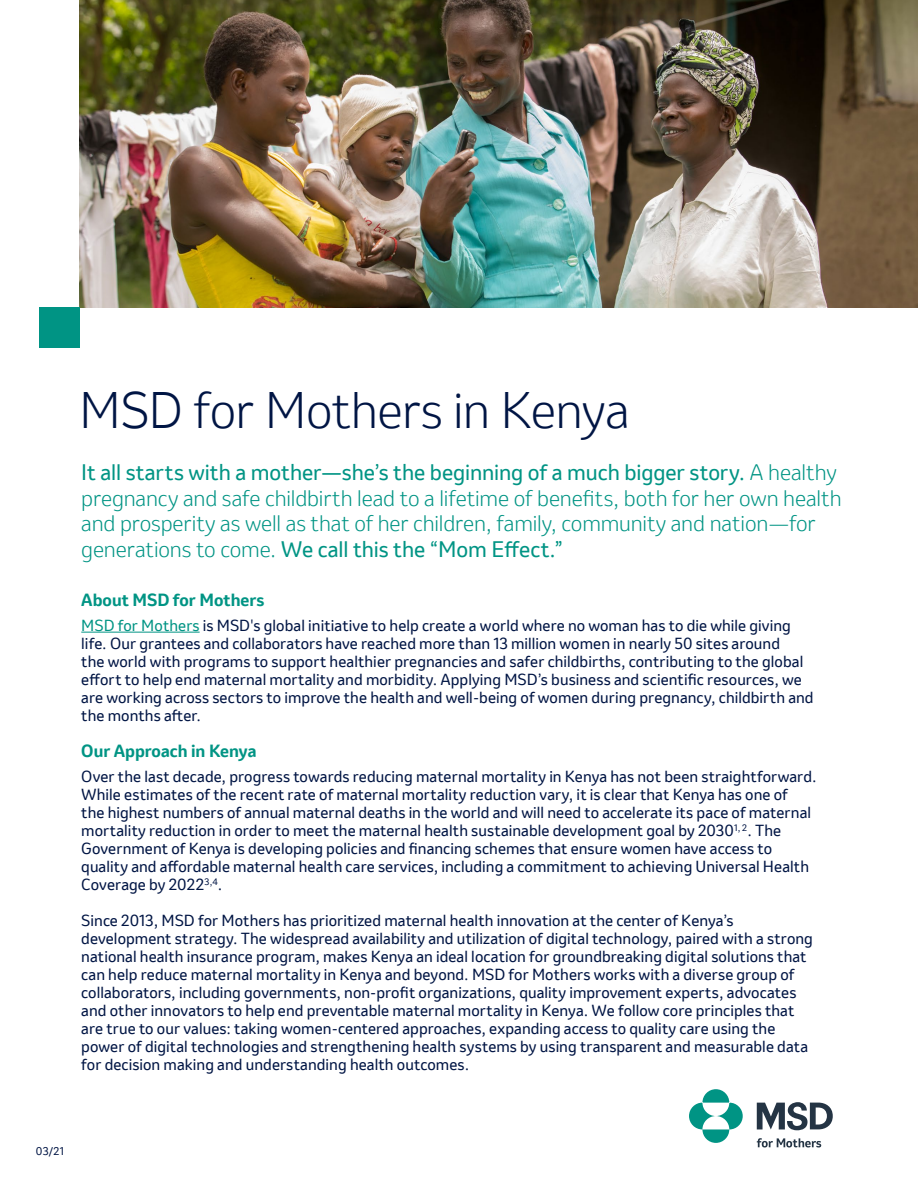
<style>
.page{position:relative;width:918px;height:1188px;background:#fff}
.page>*{position:absolute;margin:0;border:0;box-sizing:border-box;transform-origin:0 0}
.t1{font:300 48px "Invention";letter-spacing:-.015em;color:#001544}
.t2{font:300 21px/25.5px "Invention";letter-spacing:-.005em;color:#009484}
.t3{font:700 16.5px "Invention";color:#009484}
.t4{font:15px/18px "Invention";letter-spacing:.005em;color:#001544}
.t5{font:10.5px "Invention";color:#001544}
.s1{font-weight:400}
.s2{color:#009484}
</style>
<div class="page">
<img style="left:79px;top:0;width:839px;height:307px">
<div style="left:39px;top:307px;width:40px;height:41px;background:#009484"></div>
<hr style="left:81px;top:632px;width:119px;height:1px;background:#009484">
<svg style="left:689px;top:1089px;width:54px;height:54px"></svg>
<svg style="left:757px;top:1102px;width:76px;height:28px"></svg>
<svg style="left:757px;top:1138px;width:64px;height:10px"></svg>
<h1 class="t1" style="left:79px;top:377px;width:552px">MSD for Mothers in Kenya</h1>
<p class="t2" style="left:81px;top:459px;width:762px"><span class="s1">It all starts with a mother—she’s the beginning of a much bigger story.</span> A healthy pregnancy and safe childbirth lead to a lifetime of benefits, both for her own health and prosperity as well as that of her children, family, community and nation—for generations to come. <span class="s1">We call this the “Mom Effect.”</span></p>
<p class="t3" style="left:81px;top:588px;width:185px">About MSD for Mothers</p>
<p class="t4" style="left:81px;top:616px;width:734px"><span class="s2">MSD for Mothers</span> is MSD's global initiative to help create a world where no woman has to die while giving life. Our grantees and collaborators have reached more than 13 million women in nearly 50 sites around<br>the world with programs to support healthier pregnancies and safer childbirths, contributing to the global effort to help end maternal mortality and morbidity. Applying MSD’s business and scientific resources, we are working across sectors to improve the health and well-being of women during pregnancy, childbirth and the months after.</p>
<p class="t3" style="left:81px;top:739px;width:177px">Our Approach in Kenya</p>
<p class="t4" style="left:81px;top:767px;width:737px">Over the last decade, progress towards reducing maternal mortality in Kenya has not been straightforward.<br>While estimates of the recent rate of maternal mortality reduction vary, it is clear that Kenya has one of<br>the highest numbers of annual maternal deaths in the world and will need to accelerate its pace of maternal mortality reduction in order to meet the maternal health sustainable development goal by 2030<sup>1,</sup> <sup>2</sup>. The Government of Kenya is developing policies and financing schemes that ensure women have access to quality and affordable maternal health care services, including a commitment to achieving Universal Health Coverage by 2022<sup>3,4</sup>.</p>
<p class="t4" style="left:81px;top:911px;width:733px">Since 2013, MSD for Mothers has prioritized maternal health innovation at the center of Kenya’s development strategy. The widespread availability and utilization of digital technology, paired with a strong national health insurance program, makes Kenya an ideal location for groundbreaking digital solutions that can help reduce maternal mortality in Kenya and beyond. MSD for Mothers works with a diverse group of collaborators, including governments, non-profit organizations, quality improvement experts, advocates and other innovators to help end preventable maternal mortality in Kenya. We follow core principles that are true to our values: taking women-centered approaches, expanding access to quality care using the power of digital technologies and strengthening health systems by using transparent and measurable data for decision making and understanding health outcomes.</p>
<p class="t5" style="left:36px;top:1144px;width:29px">03/21</p>
</div>
